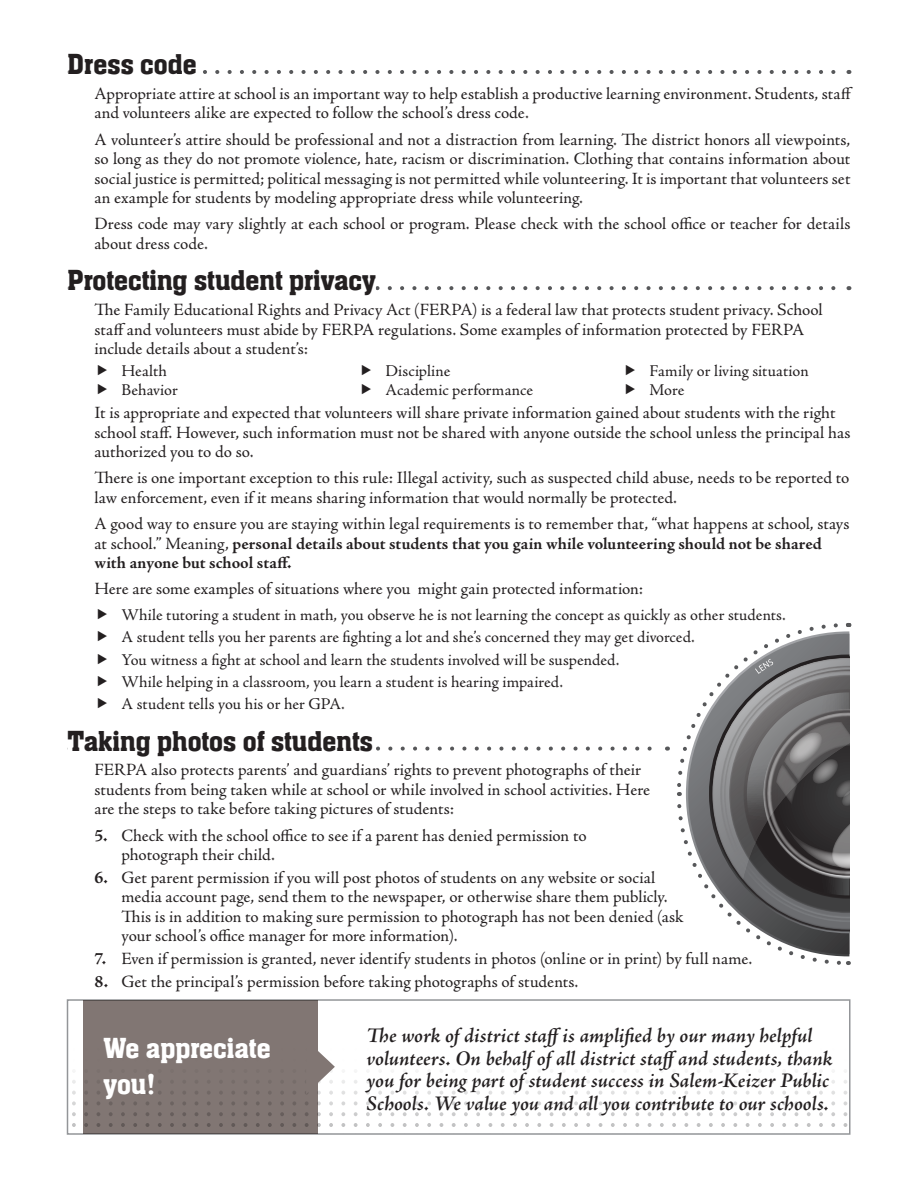
<style>
.page{position:relative;width:918px;height:1188px;background:#fff}
.page>*{position:absolute;margin:0;border:0;box-sizing:border-box;transform-origin:0 0}
.t1{font:30px "Aachen Medium Plain";color:#231f20}
.t2{font:30px/36px "Aachen Medium Plain";color:#fff}
.t3{font:italic 600 21px/22.5px "Adobe Jenson Pro";color:#231f20}
.t4{font:17.25px/19.5px "Adobe Jenson Pro";color:#231f20}
.t5{font:16.5px/22.4px "Adobe Jenson Pro";color:#231f20}
.s1{font-weight:700}
</style>
<div class="page">
<svg style="left:677px;top:623px;width:175px;height:342px"></svg>
<svg style="left:203px;top:70px;width:633px;height:4px"></svg>
<svg style="left:376px;top:286px;width:460px;height:4px"></svg>
<svg style="left:376px;top:747px;width:276px;height:4px"></svg>
<svg style="left:83px;top:1002px;width:763px;height:124px"></svg>
<svg style="left:586px;top:1047px;width:249px;height:80px"></svg>
<svg style="left:844px;top:1112px;width:3px;height:4px"></svg>
<svg style="left:844px;top:1123px;width:3px;height:4px"></svg>
<div style="left:67px;top:999px;width:783px;height:136px;border:2px solid #939598"></div>
<svg style="left:72px;top:1040px;width:506px;height:94px"></svg>
<h1 class="t1" style="left:68px;top:48px;width:131px">Dress code</h1>
<p class="t4" style="left:94px;top:84px;width:760px">Appropriate attire at school is an important way to help establish a productive learning environment. Students, staff and volunteers alike are expected to follow the school’s dress code.</p>
<p class="t4" style="left:94px;top:130px;width:757px;text-align:justify">A volunteer’s attire should be professional and not a distraction from learning. The district honors all viewpoints, so long as they do not promote violence, hate, racism or discrimination. Clothing that contains information about social justice is permitted; political messaging is not permitted while volunteering. It is important that volunteers set an example for students by modeling appropriate dress while volunteering.</p>
<p class="t4" style="left:94px;top:215px;width:757px">Dress code may vary slightly at each school or program. Please check with the school office or teacher for details about dress code.</p>
<h1 class="t1" style="left:68px;top:264px;width:310px">Protecting student privacy</h1>
<p class="t4" style="left:94px;top:300px;width:730px">The Family Educational Rights and Privacy Act (FERPA) is a federal law that protects student privacy. School staff and volunteers must abide by FERPA regulations. Some examples of information protected by FERPA include details about a student’s:</p>
<p class="t5" style="left:121px;top:362px;width:58px;line-height:19px">Health<br>Behavior</p>
<p class="t5" style="left:385px;top:362px;width:149px;line-height:19px">Discipline<br>Academic performance</p>
<p class="t5" style="left:649px;top:362px;width:161px;line-height:19px">Family or living situation<br>More</p>
<p class="t4" style="left:94px;top:403px;width:757px">It is appropriate and expected that volunteers will share private information gained about students with the right school staff. However, such information must not be shared with anyone outside the school unless the principal has authorized you to do so.</p>
<p class="t4" style="left:94px;top:469px;width:756px">There is one important exception to this rule: Illegal activity, such as suspected child abuse, needs to be reported to law enforcement, even if it means sharing information that would normally be protected.</p>
<p class="t4" style="left:94px;top:514px;width:756px">A good way to ensure you are staying within legal requirements is to remember that, “what happens at school, stays at school.” Meaning, <span class="s1">personal details about students that you gain while volunteering should not be shared with anyone but school staff.</span></p>
<p class="t4" style="left:94px;top:580px;width:550px">Here are some examples of situations where you might gain protected information:</p>
<p class="t5" style="left:121px;top:604px;width:666px">While tutoring a student in math, you observe he is not learning the concept as quickly as other students.<br>A student tells you her parents are fighting a lot and she’s concerned they may get divorced.<br>You witness a fight at school and learn the students involved will be suspended.<br>While helping in a classroom, you learn a student is hearing impaired.<br>A student tells you his or her GPA.</p>
<h1 class="t1" style="left:68px;top:724px;width:307px">Taking photos of students</h1>
<p class="t4" style="left:94px;top:761px;width:557px">FERPA also protects parents’ and guardians’ rights to prevent photographs of their students from being taken while at school or while involved in school activities. Here are the steps to take before taking pictures of students:</p>
<p class="t4" style="left:121px;top:826px;width:467px;text-indent:-27px"><span class="s1">5.</span> Check with the school office to see if a parent has denied permission to photograph their child.</p>
<p class="t4" style="left:121px;top:868px;width:563px;text-indent:-27px"><span class="s1">6.</span> Get parent permission if you will post photos of students on any website or social media account page, send them to the newspaper, or otherwise share them publicly.<br>This is in addition to making sure permission to photograph has not been denied (ask your school’s office manager for more information).</p>
<p class="t4" style="left:94px;top:949px;width:659px"><span class="s1">7.</span> Even if permission is granted, never identify students in photos (online or in print) by full name.</p>
<p class="t4" style="left:94px;top:972px;width:485px"><span class="s1">8.</span> Get the principal’s permission before taking photographs of students.</p>
<p class="t3" style="left:367px;top:1026px;width:467px">The work of district staffis amplified by our many helpful volunteers. On behalf of all district staffand students, thank you for being part of student success in Salem-Keizer Public Schools. We value you and all you contribute to our schools.</p>
<h1 class="t2" style="left:103px;top:1030px;width:169px">We appreciate you!</h1>
</div>
